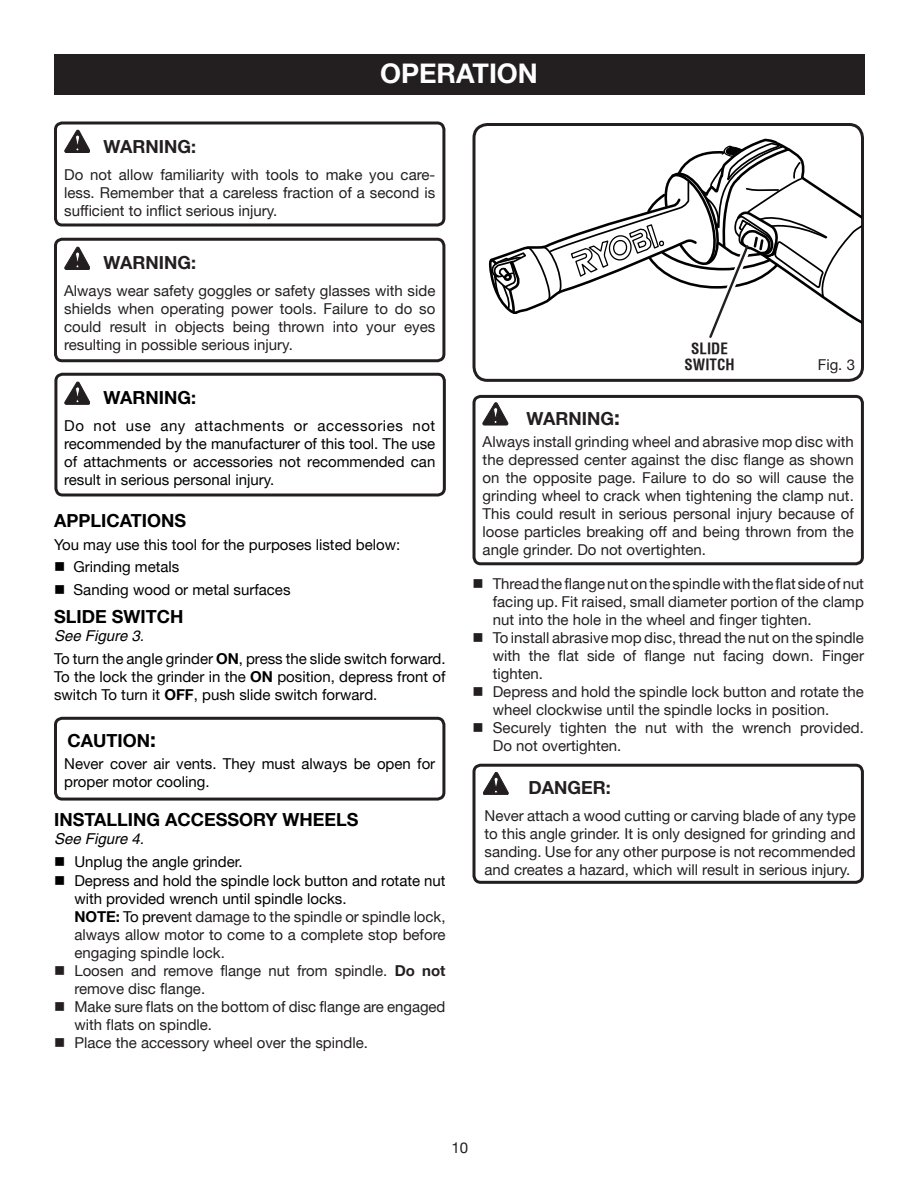
<style>
.page{position:relative;width:918px;height:1188px;background:#fff}
.page>*{position:absolute;margin:0;border:0;box-sizing:border-box;transform-origin:0 0}
.t1{font:700 27px "Helvetica Neue";color:#fff}
.t2{font:700 18px "Helvetica Neue";color:#000}
.t3{font:700 18px "Helvetica Neue";color:#231f20}
.t4{font:15px/18px "Helvetica Neue";color:#231f20;text-align:justify}
.t5{font:15px/18px "Helvetica Neue";color:#000;text-align:justify}
.t6{font:italic 15px "Helvetica";color:#000}
.t7{font:700 condensed 15px/15.8px "Helvetica";color:#231f20;text-align:center}
.s1{font-weight:700}
.s2{font-size:21px}
.s3{color:#000}
.s4{font-weight:700;color:#000}
</style>
<div class="page">
<svg style="left:472px;top:123px;width:392px;height:257px"></svg>
<svg style="left:54px;top:372px;width:392px;height:123px"></svg>
<svg style="left:54px;top:237px;width:392px;height:124px"></svg>
<svg style="left:54px;top:121px;width:392px;height:104px"></svg>
<svg style="left:65px;top:247px;width:25px;height:23px"></svg>
<svg style="left:65px;top:382px;width:25px;height:22px"></svg>
<div style="left:54px;top:54px;width:811px;height:40px;background:#231f20"></div>
<svg style="left:54px;top:716px;width:392px;height:83px"></svg>
<svg style="left:472px;top:394px;width:392px;height:170px"></svg>
<svg style="left:483px;top:403px;width:25px;height:22px"></svg>
<svg style="left:488px;top:140px;width:373px;height:200px"></svg>
<svg style="left:472px;top:763px;width:392px;height:119px"></svg>
<svg style="left:483px;top:772px;width:25px;height:23px"></svg>
<h1 class="t1" style="left:380px;top:56px;width:159px">OPERATION</h1>
<p class="t3" style="left:104px;top:135px;width:94px">WARNING:</p>
<p class="t4" style="left:64px;top:165px;width:373px">Do not allow familiarity with tools to make you care&shy;less. Remember that a careless fraction of a second is sufficient to inflict serious injury.</p>
<p class="t3" style="left:104px;top:252px;width:94px">WARNING:</p>
<p class="t4" style="left:64px;top:282px;width:373px">Always wear safety goggles or safety glasses with side shields when operating power tools. Failure to do so could result in objects being thrown into your eyes resulting in possible serious injury.</p>
<p class="t2" style="left:104px;top:387px;width:94px">WARNING:</p>
<p class="t5" style="left:64px;top:417px;width:373px">Do not use any attachments or accessories not recommended by the manufacturer of this tool. The use of attachments or accessories not recommended can result in serious personal injury.</p>
<p class="t2" style="left:54px;top:510px;width:133px">APPLICATIONS</p>
<p class="t5" style="left:54px;top:535px;width:348px">You may use this tool for the purposes listed below:</p>
<p class="t5" style="left:54px;top:558px;width:127px">■ Grinding metals</p>
<p class="t5" style="left:54px;top:580px;width:238px">■ Sanding wood or metal surfaces</p>
<p class="t2" style="left:54px;top:606px;width:131px">SLIDE SWITCH</p>
<p class="t6" style="left:54px;top:627px;width:92px">See Figure 3.</p>
<p class="t5" style="left:54px;top:649px;width:393px">To turn the angle grinder <span class="s1">ON</span>, press the slide switch forward.<br>To the lock the grinder in the <span class="s1">ON</span> position, depress front of switch To turn it <span class="s1">OFF</span>, push slide switch forward.</p>
<p class="t2" style="left:68px;top:729px;width:90px">CAUTION<span class="s2">:</span></p>
<p class="t5" style="left:64px;top:755px;width:373px">Never cover air vents. They must always be open for proper motor cooling.</p>
<p class="t2" style="left:54px;top:808px;width:306px">INSTALLING ACCESSORY WHEELS</p>
<p class="t6" style="left:54px;top:830px;width:92px">See Figure 4.</p>
<p class="t5" style="left:54px;top:852px;width:190px">■ Unplug the angle grinder.</p>
<p class="t4" style="left:74px;top:872px;width:373px;text-align:left;text-indent:-20px"><span class="s3">■ Depress and hold the spindle lock button and rotate nut with provided wrench until spindle locks.<br></span><span class="s4">NOTE:</span> <span class="s3">To preve</span>nt damage to the spindle or spindle lock, always allow motor to come to a complete stop before engaging spindle lock.</p>
<p class="t4" style="left:74px;top:962px;width:373px;text-indent:-20px">■ Loosen and remove flange nut from spindle. <span class="s1">Do not </span>remove disc flange.</p>
<p class="t4" style="left:74px;top:998px;width:373px;text-indent:-20px">■ Make sure flats on the bottom of disc flange are engaged with flats on spindle.</p>
<p class="t4" style="left:54px;top:1034px;width:315px">■ Place the accessory wheel over the spindle.</p>
<p class="t7" style="left:685px;top:341px;width:52px">SLIDE<br>SWITCH</p>
<p class="t4" style="left:818px;top:356px;width:39px">Fig. 3</p>
<p class="t3" style="left:526px;top:407px;width:95px">WARNING<span class="s2">:</span></p>
<p class="t4" style="left:483px;top:433px;width:373px">Always install grinding wheel and abrasive mop disc with the depressed center against the disc flange as shown on the opposite page. Failure to do so will cause the grinding wheel to crack when tightening the clamp nut.<br>This could result in serious personal injury because of loose particles breaking off and being thrown from the angle grinder. Do not overtighten.</p>
<p class="t4" style="left:493px;top:574px;width:373px;text-indent:-20px">■ Thread the flange nut on the spindle with the flat side of nut facing up. Fit raised, small diameter portion of the clamp nut into the hole in the wheel and finger tighten.</p>
<p class="t4" style="left:493px;top:628px;width:373px;text-indent:-20px">■ To install abrasive mop disc, thread the nut on the spindle with the flat side of flange nut facing down. Finger tighten.</p>
<p class="t4" style="left:493px;top:682px;width:373px;text-indent:-20px">■ Depress and hold the spindle lock button and rotate the wheel clockwise until the spindle locks in position.</p>
<p class="t4" style="left:493px;top:718px;width:373px;text-indent:-20px">■ Securely tighten the nut with the wrench provided.<br>Do not overtighten.</p>
<p class="t3" style="left:528px;top:777px;width:84px">DANGER:</p>
<p class="t4" style="left:485px;top:807px;width:373px">Never attach a wood cutting or carving blade of any type to this angle grinder. It is only designed for grinding and sanding. Use for any other purpose is not recommended and creates a hazard, which will result in serious injury.</p>
<p class="t4" style="left:451px;top:1139px;width:18px">10</p>
</div>
